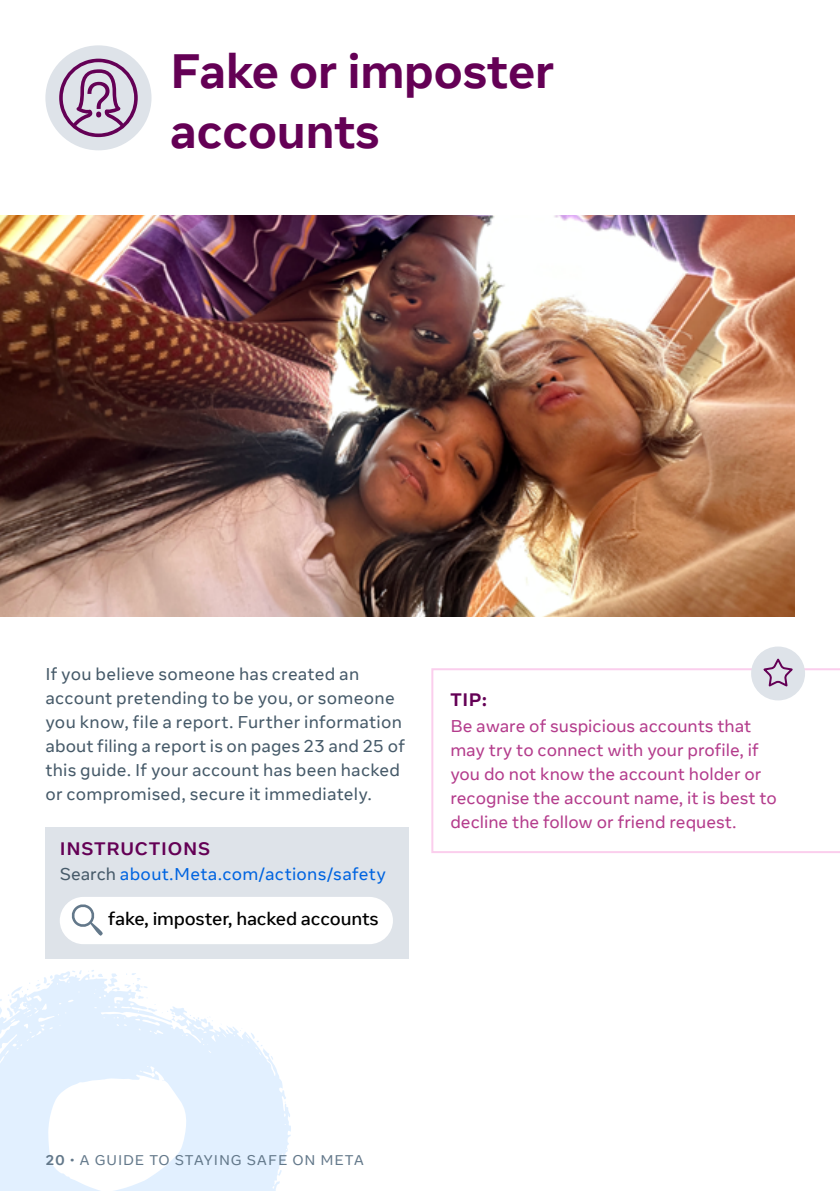
<style>
.page{position:relative;width:840px;height:1191px;background:#fff}
.page>*{position:absolute;margin:0;border:0;box-sizing:border-box;transform-origin:0 0}
.t1{font:700 48px/60px "Optimistic Display";color:#640055}
.Body{font:500 18px "Optimistic Text";letter-spacing:-.01em;color:#000}
.t2{font:700 18px "Optimistic Text";letter-spacing:.04em;color:#640055}
.H5_Header{font:700 18px "Optimistic Display";color:#640055}
.Body-2{font:17px/24px "Optimistic Text";letter-spacing:.015em;color:#465a69}
.Body-3{font:17px/24px "Optimistic Text";color:#b43c8c}
.Body-4{font:17px "Optimistic Text";letter-spacing:.015em;color:#0064e0}
.t3{font:14px "Optimistic Text";letter-spacing:.06em;color:#63788a}
.s1{color:#465a69}
.s2{font-weight:700}
</style>
<div class="page">
<img style="left:0;top:215px;width:794px;height:401px">
<div style="left:45px;top:827px;width:363px;height:132px;background:#dee3e9"></div>
<div style="left:60px;top:897px;width:333px;height:47px;background:#fff;border-radius:24px"></div>
<svg style="left:69px;top:901px;width:34px;height:35px"></svg>
<div style="left:431px;top:668px;width:408px;height:185px;border:2px solid #fbceed"></div>
<div style="left:750px;top:646px;width:54px;height:54px;background:#dee3e9;border-radius:50%"></div>
<svg style="left:763px;top:658px;width:30px;height:29px"></svg>
<svg style="left:0;top:971px;width:291px;height:220px;fill:#e2f0ff"></svg>
<svg style="left:277px;top:1169px;width:4px;height:7px"></svg>
<svg style="left:270px;top:1055px;width:3px;height:5px"></svg>
<svg style="left:72px;top:970px;width:10px;height:4px"></svg>
<svg style="left:250px;top:1032px;width:12px;height:14px"></svg>
<svg style="left:0;top:975px;width:53px;height:42px"></svg>
<svg style="left:190px;top:1014px;width:22px;height:10px"></svg>
<svg style="left:88px;top:970px;width:93px;height:51px"></svg>
<div style="left:45px;top:45px;width:106px;height:105px;background:#dee3e9;border-radius:50%"></div>
<svg style="left:59px;top:59px;width:79px;height:78px"></svg>
<h2 class="t1" style="left:170px;top:43px;width:385px">Fake or imposter accounts</h2>
<p class="Body-2" style="left:45px;top:662px;width:361px">If you believe someone has created an account pretending to be you, or someone you know, file a report. Further information about filing a report is on pages 23 and 25 of this guide. If your account has been hacked or compromised, secure it immediately.</p>
<p class="t2" style="left:60px;top:837px;width:152px">INSTRUCTIONS</p>
<p class="Body-4" style="left:60px;top:864px;width:327px"><span class="s1">Search</span> about.Meta.com/actions/safety</p>
<p class="Body" style="left:108px;top:908px;width:272px">fake, imposter, hacked accounts</p>
<p class="H5_Header" style="left:450px;top:687px;width:38px">TIP:</p>
<p class="Body-3" style="left:450px;top:715px;width:328px">Be aware of suspicious accounts that may try to connect with your profile, if you do not know the account holder or recognise the account name, it is best to decline the follow or friend request.</p>
<p class="t3" style="left:45px;top:1151px;width:320px"><span class="s2">20</span> • A GUIDE TO STAYING SAFE ON META</p>
</div>
